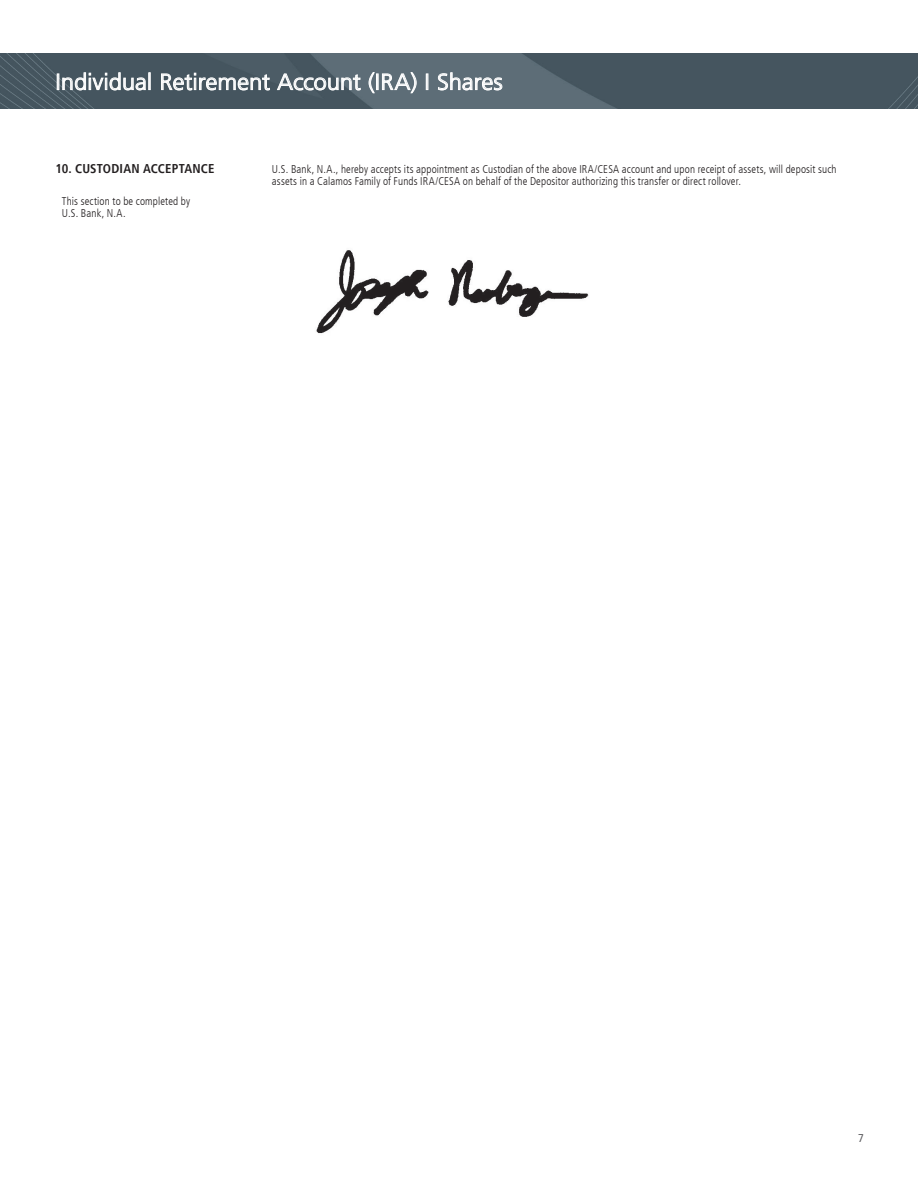
<style>
.page{position:relative;width:918px;height:1188px;background:#fff}
.page>*{position:absolute;margin:0;border:0;box-sizing:border-box;transform-origin:0 0}
.t1{font:300 22.5px "Frutiger LT";color:#fff;scale:1.05 1}
.t2{font:700 condensed 12.75px "Frutiger LT";letter-spacing:.015em;color:#231f20}
.t3{font:300 condensed 11.25px/12px "Frutiger LT";letter-spacing:.015em;color:#231f20}
.t4{font:11.25px "Frutiger LT";color:#5f5f62;scale:.92 1}
</style>
<div class="page">
<img style="left:0;top:54px;width:918px;height:54px">
<svg style="left:57px;top:72px;width:93px;height:18px;background:#7f8a91"></svg>
<svg style="left:161px;top:73px;width:109px;height:17px;background:#828d93"></svg>
<svg style="left:277px;top:73px;width:84px;height:17px"></svg>
<svg style="left:369px;top:72px;width:48px;height:21px"></svg>
<svg style="left:426px;top:74px;width:2px;height:16px"></svg>
<svg style="left:438px;top:72px;width:64px;height:18px"></svg>
<img style="left:316px;top:250px;width:273px;height:84px">
<h1 class="t1" style="left:55px;top:69px;width:427px">Individual Retirement Account (IRA) I Shares</h1>
<p class="t2" style="left:55px;top:161px;width:161px">10. CUSTODIAN ACCEPTANCE</p>
<p class="t3" style="left:62px;top:195px;width:130px">This section to be completed by<br>U.S. Bank, N.A.</p>
<p class="t3" style="left:272px;top:163px;width:566px">U.S. Bank, N.A., hereby accepts its appointment as Custodian of the above IRA/CESA account and upon receipt of assets, will deposit such assets in a Calamos Family of Funds IRA/CESA on behalf of the Depositor authorizing this transfer or direct rollover.</p>
<p class="t4" style="left:858px;top:1132px;width:8px">7</p>
</div>
